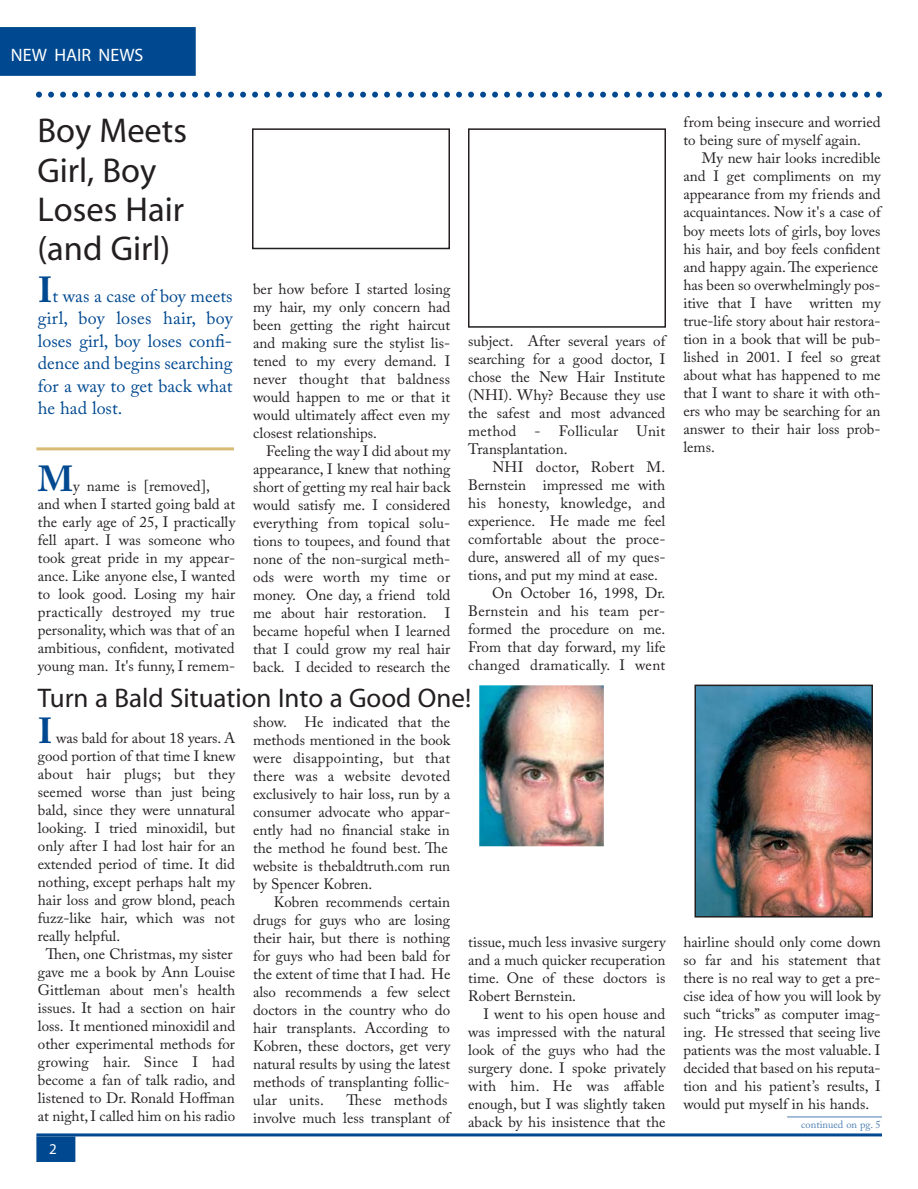
<style>
.page{position:relative;width:918px;height:1189px;background:#fff}
.page>*{position:absolute;margin:0;border:0;box-sizing:border-box;transform-origin:0 0}
.t1{font:700 36px "Adobe Caslon Pro";color:#004990}
.t2{font:condensed 34.5px/39px "Franklin Gothic Std";color:#231f20}
.t3{font:condensed 27px "Franklin Gothic Std";color:#231f20}
.t4{font:18px/22.5px "Adobe Caslon Pro";color:#004990;text-align:justify}
.t5{font:800 18px "Futura Std";color:#fff}
.t6{font:15px/18px "Adobe Caslon Pro";color:#231f20;text-align:justify}
.t7{font:15px "Adobe Caslon Pro";letter-spacing:.02em;color:#231f20}
.t8{font:800 15px "Futura Std";color:#fff}
.t9{font:10.5px "Adobe Caslon Pro";color:#4d80b1}
.s1{font-weight:700;font-size:36px}
</style>
<div class="page">
<svg style="left:36px;top:91px;width:846px;height:7px"></svg>
<div style="left:252px;top:128px;width:198px;height:121px;border:2px solid #231f20"></div>
<div style="left:468px;top:128px;width:198px;height:199px;border:2px solid #231f20"></div>
<div style="left:36px;top:1136px;width:39px;height:25px;background:#004990"></div>
<div style="left:0;top:27px;width:196px;height:49px;background:#004990"></div>
<svg style="left:36px;top:447px;width:198px;height:4px"></svg>
<svg style="left:36px;top:1133px;width:846px;height:4px;background:#3e75ab"></svg>
<img style="left:479px;top:685px;width:125px;height:161px">
<img style="left:697px;top:687px;width:173px;height:227px">
<div style="left:694px;top:684px;width:179px;height:233px;border:2px solid #231f20"></div>
<svg style="left:787px;top:1116px;width:95px;height:1px"></svg>
<p class="t5" style="left:11px;top:46px;width:134px">NEW HAIR NEWS</p>
<h2 class="t2" style="left:38px;top:113px;width:151px">Boy Meets<br>Girl, Boy<br>Loses Hair (and Girl)</h2>
<p class="t4" style="left:38px;top:284px;width:196px"><span class="s1">I</span>t was a case of boy meets girl, boy loses hair, boy loses girl, boy loses confi&shy;dence and begins searching for a way to get back what he had lost.</p>
<h1 class="t1" style="left:38px;top:457px;width:37px">M</h1>
<p class="t6" style="left:38px;top:476px;width:199px;text-align:left;text-indent:35px">y name is [removed], and when I started going bald at the early age of 25, I practically fell apart. I was someone who took great pride in my appear&shy;ance. Like anyone else, I wanted to look good. Losing my hair practically destroyed my true personality, which was that of an ambitious, confident, motivated young man. It's funny, I remem-</p>
<p class="t6" style="left:253px;top:279px;width:199px">ber how before I started losing my hair, my only concern had been getting the right haircut and making sure the stylist lis&shy;tened to my every demand. I never thought that baldness would happen to me or that it would ultimately affect even my closest relationships.</p>
<p class="t6" style="left:253px;top:441px;width:199px;text-indent:13px">Feeling the way I did about my appearance, I knew that nothing short of getting my real hair back would satisfy me. I considered everything from topical solu&shy;tions to toupees, and found that none of the non-surgical meth&shy;ods were worth my time or money. One day, a friend told me about hair restoration. I became hopeful when I learned that I could grow my real hair back. I decided to research the</p>
<p class="t6" style="left:468px;top:332px;width:199px">subject. After several years of searching for a good doctor, I chose the New Hair Institute (NHI). Why? Because they use the safest and most advanced method - Follicular Unit Transplantation.</p>
<p class="t7" style="left:492px;top:458px;width:174px">NHI doctor, Robert M.</p>
<p class="t6" style="left:468px;top:476px;width:199px">Bernstein impressed me with</p>
<p class="t7" style="left:468px;top:494px;width:199px">his honesty, knowledge, and</p>
<p class="t6" style="left:468px;top:512px;width:199px">experience. He made me feel</p>
<p class="t6" style="left:468px;top:530px;width:199px">comfortable about the proce-</p>
<p class="t6" style="left:468px;top:548px;width:199px">dure, answered all of my ques-</p>
<p class="t6" style="left:468px;top:566px;width:191px">tions, and put my mind at ease.</p>
<p class="t6" style="left:492px;top:584px;width:175px">On October 16, 1998, Dr.</p>
<p class="t7" style="left:468px;top:602px;width:199px">Bernstein and his team per-</p>
<p class="t6" style="left:468px;top:620px;width:199px">formed the procedure on me.</p>
<p class="t6" style="left:468px;top:638px;width:199px">From that day forward, my life</p>
<p class="t7" style="left:468px;top:656px;width:199px">changed dramatically. I went</p>
<h3 class="t3" style="left:38px;top:684px;width:435px">Turn a Bald Situation Into a Good One!</h3>
<h1 class="t1" style="left:38px;top:709px;width:16px">I</h1>
<p class="t6" style="left:56px;top:728px;width:181px">was bald for about 18 years. A</p>
<p class="t6" style="left:38px;top:746px;width:199px">good portion of that time I knew</p>
<p class="t7" style="left:38px;top:764px;width:199px">about hair plugs; but they</p>
<p class="t6" style="left:38px;top:782px;width:199px">seemed worse than just being</p>
<p class="t6" style="left:38px;top:800px;width:199px">bald, since they were unnatural</p>
<p class="t6" style="left:38px;top:818px;width:199px">looking. I tried minoxidil, but</p>
<p class="t6" style="left:38px;top:836px;width:199px">only after I had lost hair for an</p>
<p class="t6" style="left:38px;top:854px;width:199px">extended period of time. It did</p>
<p class="t6" style="left:38px;top:872px;width:199px">nothing, except perhaps halt my</p>
<p class="t6" style="left:38px;top:890px;width:199px">hair loss and grow blond, peach</p>
<p class="t6" style="left:38px;top:908px;width:199px">fuzz-like hair, which was not</p>
<p class="t6" style="left:38px;top:926px;width:84px">really helpful.</p>
<p class="t6" style="left:46px;top:944px;width:189px">Then, one Christmas, my sister</p>
<p class="t6" style="left:38px;top:962px;width:199px">gave me a book by Ann Louise</p>
<p class="t6" style="left:38px;top:980px;width:199px">Gittleman about men's health</p>
<p class="t6" style="left:38px;top:998px;width:199px">issues. It had a section on hair</p>
<p class="t6" style="left:38px;top:1016px;width:199px">loss. It mentioned minoxidil and</p>
<p class="t6" style="left:38px;top:1034px;width:199px">other experimental methods for</p>
<p class="t7" style="left:38px;top:1052px;width:199px">growing hair. Since I had</p>
<p class="t6" style="left:38px;top:1070px;width:199px">become a fan of talk radio, and</p>
<p class="t6" style="left:38px;top:1088px;width:198px">listened to Dr. Ronald Hoffman</p>
<p class="t6" style="left:38px;top:1106px;width:199px">at night,I called him on his radio</p>
<p class="t8" style="left:49px;top:1140px;width:9px">2</p>
<p class="t6" style="left:253px;top:712px;width:199px;text-align:left">show. He indicated that the methods mentioned in the book were disappointing, but that there was a website devoted exclusively to hair loss, run by a consumer advocate who appar&shy;ently had no financial stake in the method he found best. The website is thebaldtruth.com run by Spencer Kobren.</p>
<p class="t6" style="left:253px;top:892px;width:199px;text-indent:21px">Kobren recommends certain drugs for guys who are losing their hair, but there is nothing for guys who had been bald for the extent of time that I had. He also recommends a few select doctors in the country who do hair transplants. According to Kobren, these doctors, get very natural results by using the latest methods of transplanting follic&shy;ular units.</p>
<p class="t6" style="left:253px;top:1090px;width:199px;text-align:right">These methods<br>involve much less transplant of</p>
<p class="t6" style="left:468px;top:932px;width:199px">tissue, much less invasive surgery and a much quicker recuperation time. One of these doctors is Robert Bernstein.</p>
<p class="t6" style="left:468px;top:1004px;width:199px;text-indent:15px">I went to his open house and was impressed with the natural look of the guys who had the surgery done. I spoke privately with him. He was affable enough, but I was slightly taken aback by his insistence that the</p>
<p class="t6" style="left:683px;top:113px;width:199px">from being insecure and worried to being sure of myself again.</p>
<p class="t6" style="left:683px;top:149px;width:199px;text-align:left;text-indent:18px">My new hair looks incredible and I get compliments on my appearance from my friends and acquaintances. Now it's a case of boy meets lots of girls, boy loves his hair, and boy feels confident and happy again. The experience has been so overwhelmingly pos&shy;itive that I have written my true-life story about hair restora&shy;tion in a book that will be pub&shy;lished in 2001. I feel so great about what has happened to me that I want to share it with oth&shy;ers who may be searching for an answer to their hair loss prob&shy;lems.</p>
<p class="t6" style="left:683px;top:932px;width:199px">hairline should only come down so far and his statement that there is no real way to get a pre&shy;cise idea of how you will look by such “tricks” as computer imag&shy;ing. He stressed that seeing live patients was the most valuable. I decided that based on his reputa&shy;tion and his patient’s results, I would put myself in his hands.</p>
<p class="t9" style="left:801px;top:1117px;width:81px">continued on pg. 5</p>
</div>
